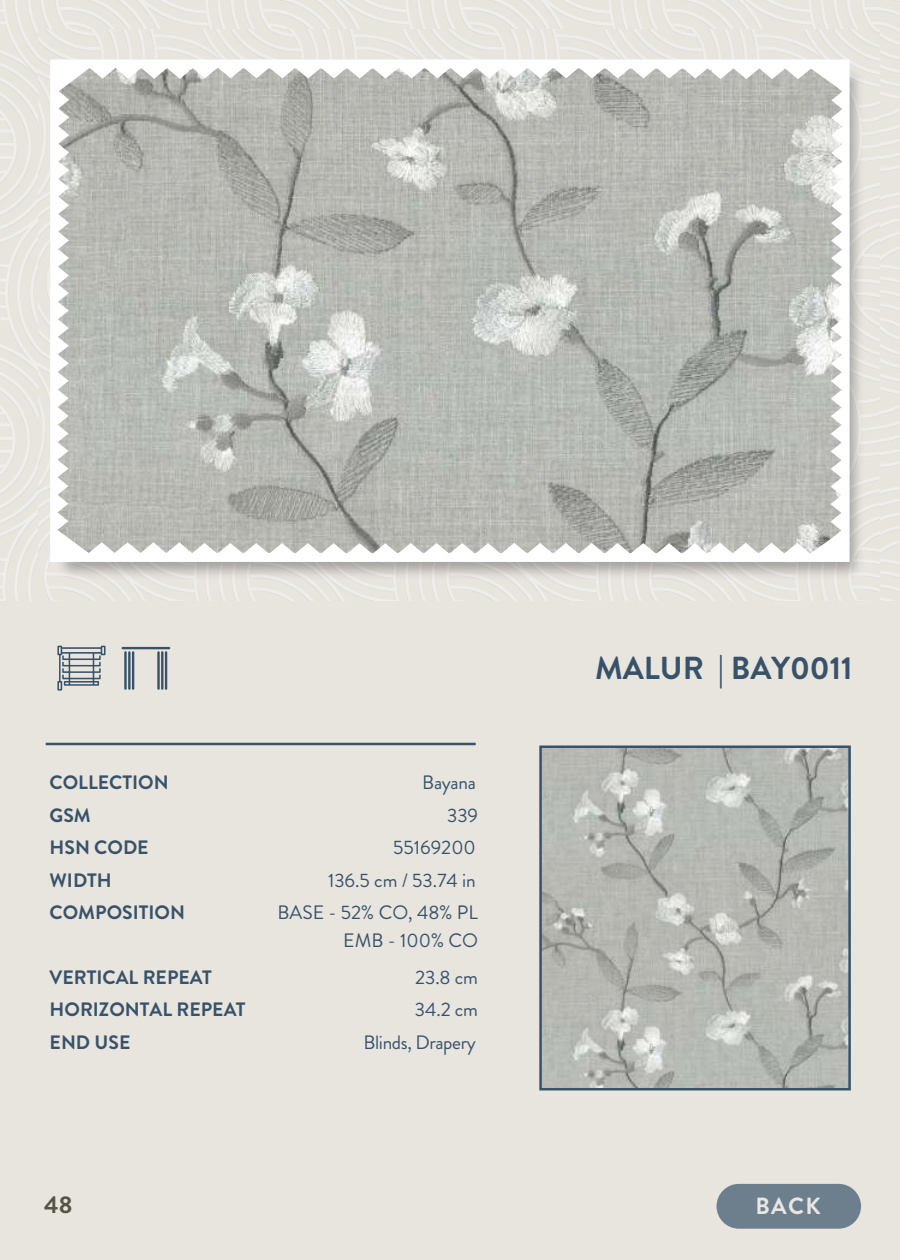
<style>
.page{position:relative;width:900px;height:1260px;background:#e8e5df}
.page>*{position:absolute;margin:0;border:0;box-sizing:border-box;transform-origin:0 0}
.t1{font:700 31.75px "Brandon Grotesque";color:#385269}
.t2{font:700 24.25px "Brandon Grotesque";color:#545447}
.t3{font:700 23.5px "Brandon Grotesque";color:#e9e7e3}
.t4{font:700 19.5px/32.5px "Brandon Grotesque";color:#385269}
.t5{font:19.5px/32.5px "Brandon Grotesque";color:#385269;text-align:right}
.t6{font:19.5px "Brandon Grotesque";letter-spacing:-.02em;color:#385269}
</style>
<div class="page">
<hr style="left:46px;top:743px;width:430px;height:2px;background:#385269">
<img style="left:39px;top:30px;width:840px;height:571px">
<svg style="left:50px;top:60px;width:800px;height:502px;background:#c1c3be"></svg>
<img style="left:542px;top:748px;width:306px;height:339px">
<div style="left:539px;top:745px;width:312px;height:345px;border:2px solid #385269"></div>
<svg style="left:57px;top:646px;width:49px;height:44px"></svg>
<svg style="left:122px;top:647px;width:48px;height:43px"></svg>
<div style="left:717px;top:1184px;width:144px;height:44px;background:#6d7e8c;border-radius:22px"></div>
<p class="t4" style="left:50px;top:766px;width:137px">COLLECTION<br>GSM<br>HSN CODE<br>WIDTH<br>COMPOSITION</p>
<p class="t4" style="left:50px;top:961px;width:164px">VERTICAL REPEAT</p>
<p class="t5" style="left:278px;top:766px;width:202px">Bayana<br>339<br>55169200<br>136.5 cm / 53.74 in<br>BASE - 52% CO, 48% PL</p>
<p class="t5" style="left:343px;top:922px;width:136px;line-height:36.8px">EMB - 100% CO<br>23.8 cm</p>
<p class="t4" style="left:50px;top:993px;width:197px">HORIZONTAL REPEAT</p>
<p class="t5" style="left:415px;top:993px;width:65px">34.2 cm</p>
<p class="t4" style="left:50px;top:1026px;width:82px">END USE</p>
<p class="t6" style="left:364px;top:1028px;width:114px">Blinds, Drapery</p>
<h1 class="t1" style="left:595px;top:646px;width:259px">MALUR | BAY0011</h1>
<p class="t2" style="left:44px;top:1187px;width:30px">48</p>
<p class="t3" style="left:755px;top:1189px;width:67px">BACK</p>
</div>
